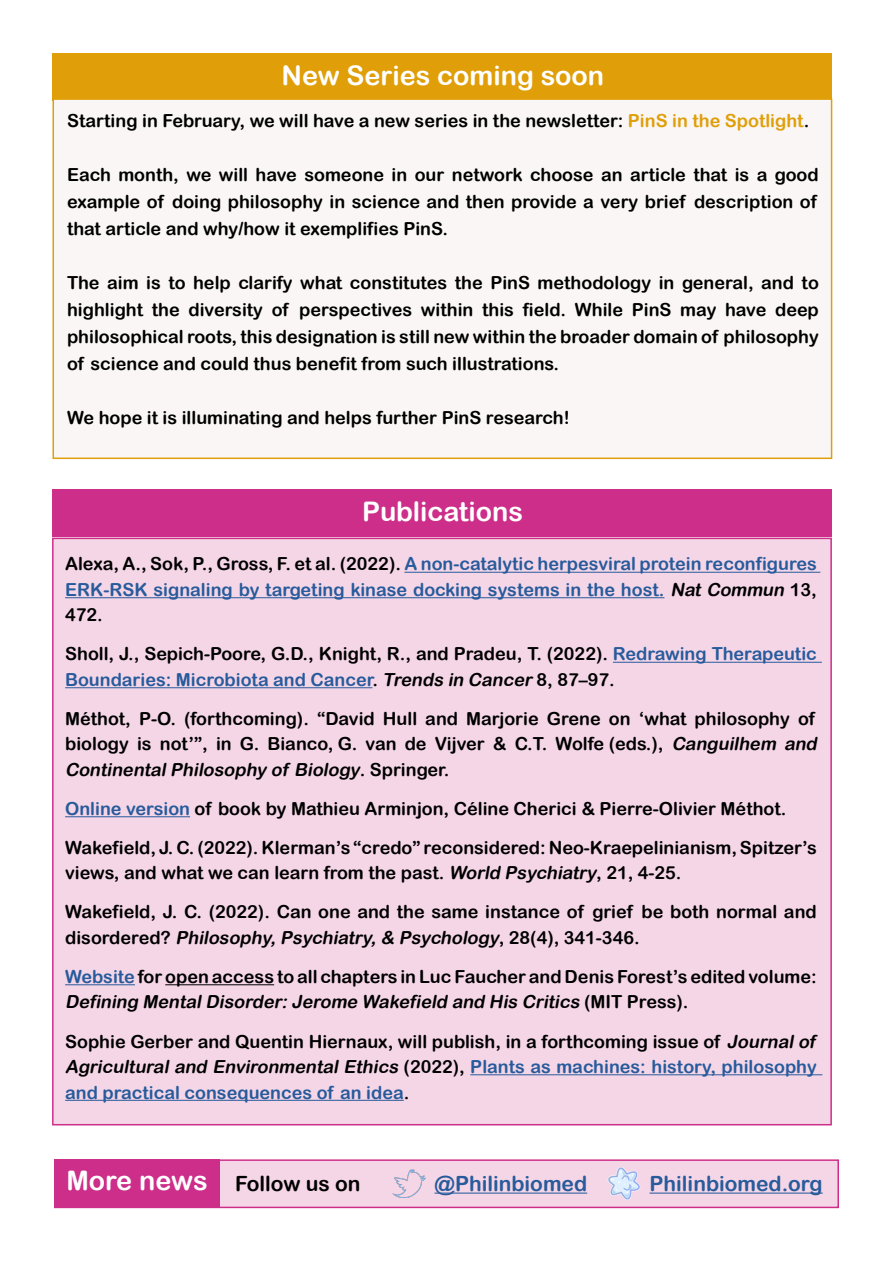
<style>
.page{position:relative;width:893px;height:1263px;background:#fff}
.page>*{position:absolute;margin:0;border:0;box-sizing:border-box;transform-origin:0 0}
.t1{font:27px "Arial Rounded MT Bold";color:#fff}
.t2{font:21px "Arial Rounded MT Bold";color:#275b9b}
.t3{font:21px "Arial Rounded MT Bold";color:#000}
.t4{font:18px/27px "Arial Rounded MT Bold";color:#000}
.t5{font:18px/25.5px "Arial Rounded MT Bold";color:#275b9b;text-align:justify}
.s1{color:#e09f09}
.s2{color:#000}
.s3{font-style:italic;color:#000}
.s4{color:#275b9b}
.s5{font-style:italic}
.s6{font-size:27px;color:#fff}
</style>
<div class="page">
<div style="left:54px;top:1159px;width:785px;height:49px;background:#f5d6e7;border:2px solid #cd2e89"></div>
<div style="left:54px;top:1159px;width:165px;height:48px;background:#cd2e89"></div>
<img style="left:393px;top:1169px;width:32px;height:28px">
<hr style="left:434px;top:1192px;width:153px;height:1px;background:#275b9b">
<img style="left:608px;top:1167px;width:32px;height:32px">
<hr style="left:650px;top:1192px;width:173px;height:1px;background:#275b9b">
<div style="left:52px;top:489px;width:780px;height:48px;background:#cd2e89"></div>
<div style="left:52px;top:538px;width:780px;height:587px;background:#f5d6e7;border:2px solid #cd2e89"></div>
<hr style="left:404px;top:572px;width:416px;height:1px;background:#275b9b">
<hr style="left:65px;top:597px;width:599px;height:1px;background:#275b9b">
<hr style="left:613px;top:662px;width:209px;height:1px;background:#275b9b">
<hr style="left:65px;top:687px;width:307px;height:1px;background:#275b9b">
<hr style="left:65px;top:816px;width:125px;height:1px;background:#275b9b">
<hr style="left:65px;top:984px;width:70px;height:1px;background:#275b9b">
<hr style="left:165px;top:984px;width:109px;height:1px;background:#000">
<hr style="left:470px;top:1074px;width:352px;height:1px;background:#275b9b">
<hr style="left:65px;top:1100px;width:339px;height:1px;background:#275b9b">
<div style="left:52px;top:54px;width:780px;height:47px;background:#e09f09"></div>
<div style="left:52px;top:98px;width:780px;height:361px;background:#f9f6f5;border:2px solid #e09f09"></div>
<h1 class="t1" style="left:282px;top:60px;width:324px">New Series coming soon</h1>
<p class="t4" style="left:67px;top:107px;width:744px">Starting in February, we will have a new series in the newsletter: <span class="s1">PinS in the Spotlight</span>.</p>
<p class="t4" style="left:67px;top:161px;width:753px;text-align:justify">Each month, we will have someone in our network choose an article that is a good example of doing philosophy in science and then provide a very brief description of that article and why/how it exemplifies PinS.</p>
<p class="t4" style="left:67px;top:269px;width:753px;text-align:justify">The aim is to help clarify what constitutes the PinS methodology in general, and to highlight the diversity of perspectives within this field. While PinS may have deep philosophical roots, this designation is still new within the broader domain of philosophy of science and could thus benefit from such illustrations.</p>
<p class="t4" style="left:67px;top:404px;width:504px">We hope it is illuminating and helps further PinS research!</p>
<h1 class="t1" style="left:362px;top:495px;width:163px">Publications</h1>
<p class="t5" style="left:65px;top:551px;width:753px"><span class="s2">Alexa, A., Sok, P., Gross, F. et al. (2022).</span> A non-catalytic herpesviral protein reconfigures ERK-RSK signaling by targeting kinase docking systems in the host. <span class="s3">Nat Commun</span> <span class="s2">13, 472.</span></p>
<p class="t4" style="left:65px;top:641px;width:753px;line-height:25.5px">Sholl, J., Sepich-Poore, G.D., Knight, R., and Pradeu, T. (2022). <span class="s4">Redrawing Therapeutic<br>Boundaries: Microbiota and Cancer</span>. <span class="s5">Trends in Cancer</span> 8, 87–97.</p>
<p class="t4" style="left:65px;top:706px;width:757px;line-height:25.5px">Méthot, P-O. (forthcoming). “David Hull and Marjorie Grene on ‘what philosophy of biology is not’”, in G. Bianco, G. van de Vijver &amp; C.T. Wolfe (eds.), <span class="s5">Canguilhem and<br>ContinentalPhilosophy of Biology</span>. S p r i n g e r.</p>
<p class="t4" style="left:65px;top:789px;width:753px;line-height:39px"><span class="s4">Online version</span> of book by Mathieu Arminjon, Céline Cherici &amp; Pierre-Olivier Méthot.<br>Wakefield, J. C. (2022). Klerman’s “credo” reconsidered: Neo-Kraepelinianism, Spitzer’s</p>
<p class="t4" style="left:65px;top:853px;width:753px;line-height:39px">views, and what we can learn from the past. <span class="s5">World Psychiatry</span>, 21, 4-25.<br>Wakefield, J. C. (2022). Can one and the same instance of grief be both normal and</p>
<p class="t4" style="left:65px;top:918px;width:753px;line-height:39px">d i s o rd e re d ? <span class="s5">Philosophy,Psychiatry,&amp; Psychology</span>, 2 8 ( 4 ) , 3 4 1 - 3 4 6 .<br><span class="s4">Website</span> for open access to all chapters in Luc Faucher and Denis Forest’s edited volume:</p>
<p class="t4" style="left:65px;top:982px;width:751px;line-height:39px"><span class="s5">Defining MentalDisorder:Jerome Wakefield and His Critics</span> ( M I T P r e s s ) .<br>Sophie Gerber and Quentin Hiernaux, will publish, in a forthcoming issue of <span class="s5">Journalof</span></p>
<p class="t5" style="left:65px;top:1054px;width:753px"><span class="s3">Agricultural and Environmental Ethics</span> <span class="s2">(2022),</span> Plants as machines: history, philosophy and practical consequences of an idea<span class="s2">.</span></p>
<p class="t3" style="left:66px;top:1171px;width:296px"><span class="s6">More news</span> Follow us on</p>
<p class="t2" style="left:434px;top:1171px;width:154px">@Philinbiomed</p>
<p class="t2" style="left:650px;top:1171px;width:175px">Philinbiomed.org</p>
</div>
